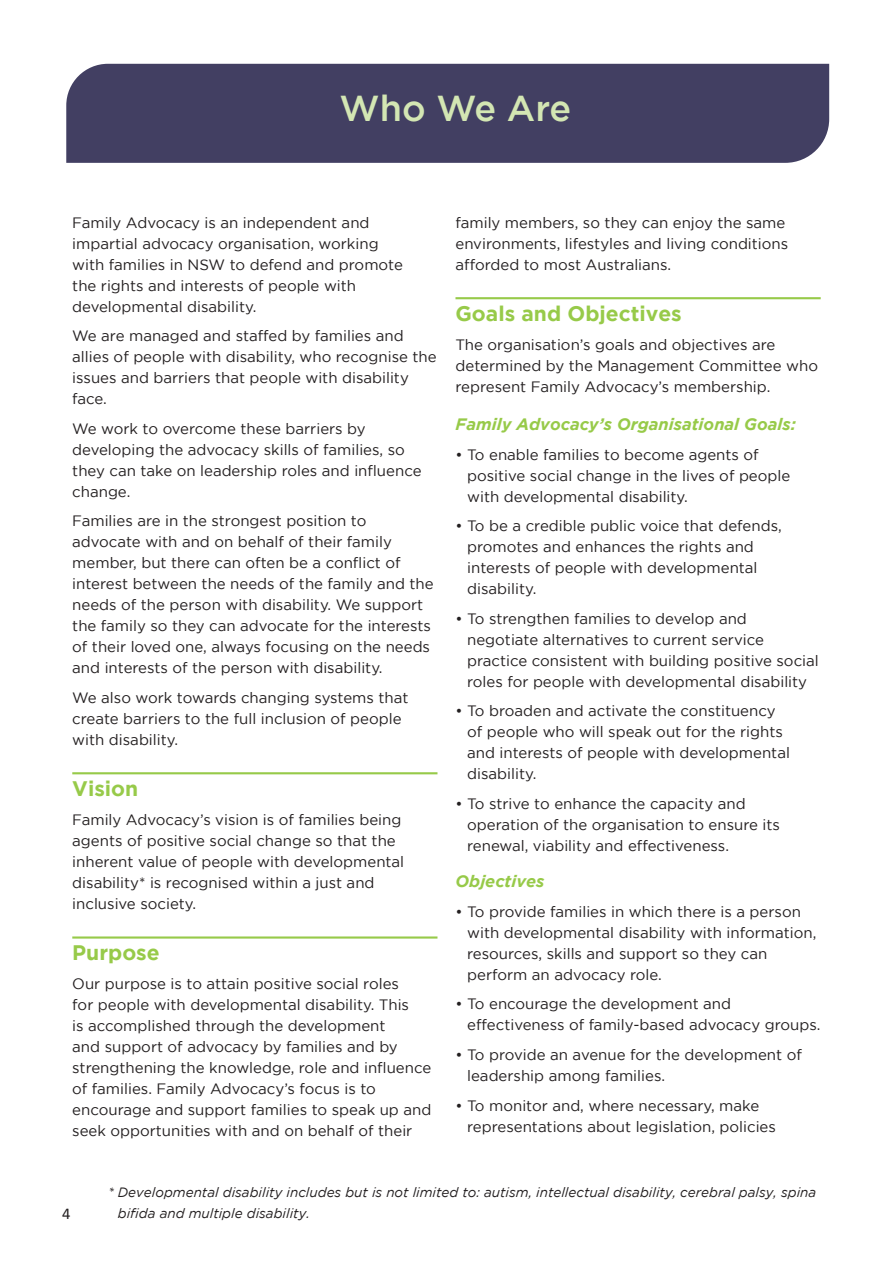
<style>
.page{position:relative;width:893px;height:1263px;background:#fff}
.page>*{position:absolute;margin:0;border:0;box-sizing:border-box;transform-origin:0 0}
.MAIN_HEADING{font:500 36px "Gotham";color:#d3e6b3}
.SUB_HEADING{font:700 21px "Gotham";color:#97ca49}
.sub-subheading{font:italic 700 16.5px "Gotham";color:#97ca49}
.t1{font:16.5px "Calibri";color:#231f20}
.TEXT{font:15px/21px "Gotham";color:#231f20}
.TEXT-2{font:italic 13.5px/21px "Gotham";color:#231f20}
</style>
<div class="page">
<div style="left:66px;top:64px;width:763px;height:99px;background:#423f62"></div>
<hr style="left:72px;top:772px;width:365px;height:2px;background:#97ca49">
<hr style="left:72px;top:936px;width:365px;height:2px;background:#97ca49">
<hr style="left:455px;top:297px;width:366px;height:2px;background:#97ca49">
<p class="MAIN_HEADING" style="left:340px;top:88px;width:233px">Who We Are</p>
<p class="TEXT" style="left:72px;top:212px;width:332px">Family Advocacy is an independent and impartial advocacy organisation, working with families in NSW to defend and promote the rights and interests of people with developmental disability.</p>
<p class="TEXT" style="left:72px;top:325px;width:366px">We are managed and staffed by families and allies of people with disability, who recognise the issues and barriers that people with disability face.</p>
<p class="TEXT" style="left:72px;top:418px;width:351px">We work to overcome these barriers by developing the advocacy skills of families, so they can take on leadership roles and influence change.</p>
<p class="TEXT" style="left:72px;top:510px;width:363px">Families are in the strongest position to advocate with and on behalf of their family member, but there can often be a conflict of interest between the needs of the family and the needs of the person with disability. We support the family so they can advocate for the interests of their loved one, always focusing on the needs and interests of the person with disability.</p>
<p class="TEXT" style="left:72px;top:687px;width:338px">We also work towards changing systems that create barriers to the full inclusion of people with disability.</p>
<p class="SUB_HEADING" style="left:72px;top:776px;width:68px">Vision</p>
<p class="TEXT" style="left:72px;top:809px;width:333px">Family Advocacy’s vision is of families being agents of positive social change so that the inherent value of people with developmental disability* is recognised within a just and inclusive society.</p>
<p class="SUB_HEADING" style="left:72px;top:940px;width:89px">Purpose</p>
<p class="TEXT" style="left:72px;top:973px;width:361px">Our purpose is to attain positive social roles<br>for people with developmental disability. This<br>is accomplished through the development<br>and support of advocacy by families and by strengthening the knowledge, role and influence of families. Family Advocacy’s focus is to encourage and support families to speak up and seek opportunities with and on behalf of their</p>
<p class="TEXT" style="left:455px;top:212px;width:334px">family members, so they can enjoy the same environments, lifestyles and living conditions afforded to most Australians.</p>
<p class="SUB_HEADING" style="left:455px;top:301px;width:228px">Goals and Objectives</p>
<p class="TEXT" style="left:455px;top:334px;width:364px">The organisation’s goals and objectives are determined by the Management Committee who represent Family Advocacy’s membership.</p>
<p class="sub-subheading" style="left:455px;top:415px;width:342px">Family Advocacy’s Organisational Goals:</p>
<p class="TEXT" style="left:467px;top:443px;width:325px;text-indent:-12px">• To enable families to become agents of positive social change in the lives of people with developmental disability.</p>
<p class="TEXT" style="left:467px;top:515px;width:316px;text-indent:-12px">• To be a credible public voice that defends, promotes and enhances the rights and interests of people with developmental disability.</p>
<p class="TEXT" style="left:467px;top:608px;width:353px;text-indent:-12px">• To strengthen families to develop and negotiate alternatives to current service practice consistent with building positive social roles for people with developmental disability</p>
<p class="TEXT" style="left:467px;top:700px;width:324px;text-indent:-12px">• To broaden and activate the constituency of people who will speak out for the rights and interests of people with developmental disability.</p>
<p class="TEXT" style="left:467px;top:793px;width:314px;text-indent:-12px">• To strive to enhance the capacity and operation of the organisation to ensure its renewal, viability and effectiveness.</p>
<p class="sub-subheading" style="left:455px;top:872px;width:90px">Objectives</p>
<p class="TEXT" style="left:467px;top:901px;width:351px;text-indent:-12px">• To provide families in which there is a person with developmental disability with information, resources, skills and support so they can perform an advocacy role.</p>
<p class="TEXT" style="left:467px;top:993px;width:355px;text-indent:-12px">• To encourage the development and effectiveness of family-based advocacy groups.</p>
<p class="TEXT" style="left:467px;top:1044px;width:336px;text-indent:-12px">• To provide an avenue for the development of leadership among families.</p>
<p class="TEXT" style="left:467px;top:1094px;width:310px;text-indent:-12px">• To monitor and, where necessary, make representations about legislation, policies</p>
<p class="t1" style="left:62px;top:1202px;width:10px">4</p>
<p class="TEXT-2" style="left:118px;top:1181px;width:700px;text-indent:-10px">* Developmental disability includes but is not limited to: autism, intellectual disability, cerebral palsy, spina bifida and multiple disability.</p>
</div>
